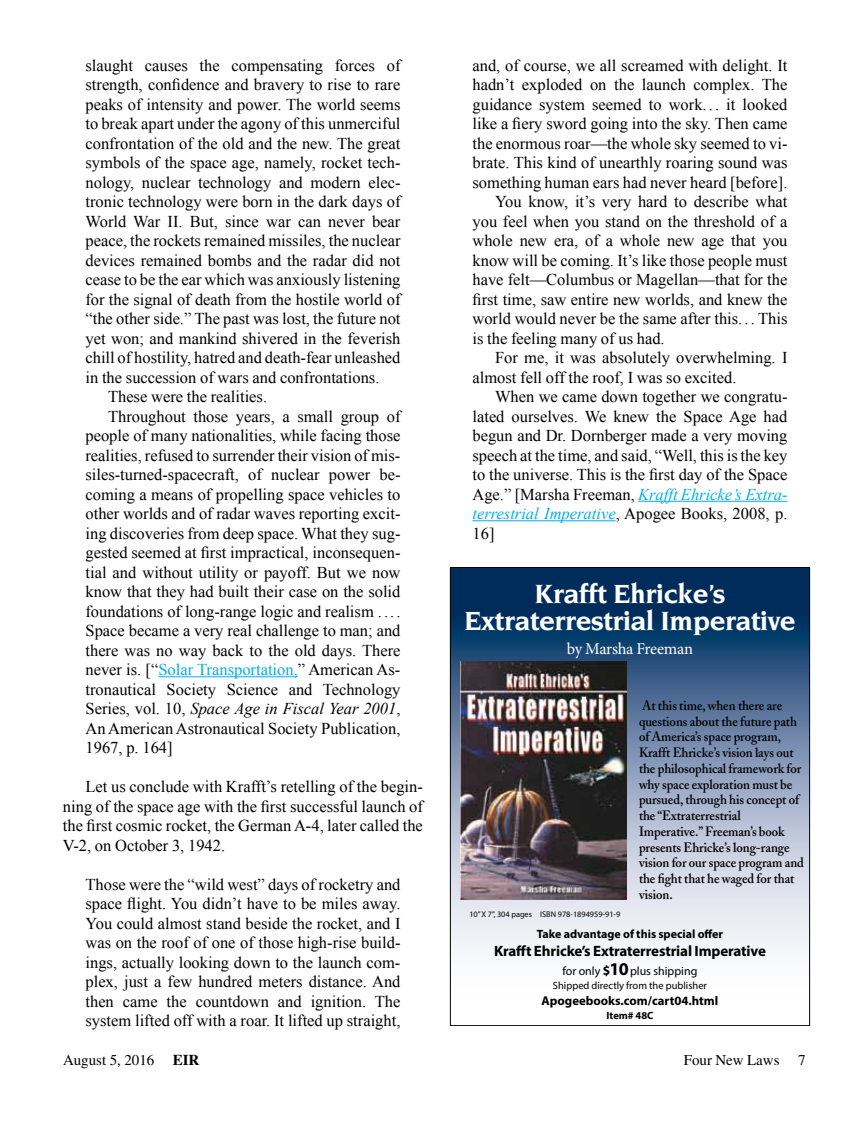
<style>
.page{position:relative;width:864px;height:1134px;background:#fff}
.page>*{position:absolute;margin:0;border:0;box-sizing:border-box;transform-origin:0 0}
.t1{font:700 28.5px/27px "Novarese";letter-spacing:-.015em;color:#fff;text-align:center}
.t2{font:16.5px/19.5px "Times New Roman";color:#000;text-align:justify}
.t3{font:italic 16.5px "Times New Roman";color:#00aeef}
.t4{font:italic 16.5px "Times New Roman";color:#000}
.t5{font:16.5px "Minion Pro";letter-spacing:-.02em;color:#fff}
.t6{font:700 15px "Myriad Pro";letter-spacing:-.01em;color:#000}
.t7{font:15px "Times";color:#000}
.t8{font:600 13.5px/15.8px "Adobe Caslon";letter-spacing:-.005em;color:#000;scale:.94 1}
.t9{font:700 12.75px "Myriad Pro";color:#000}
.t10{font:700 12px "Myriad Pro";color:#000}
.t11{font:12px "Myriad Pro";color:#000}
.t12{font:10.5px "Myriad Pro";color:#000}
.t13{font:700 10.5px "Myriad Pro";color:#000}
.t14{font:8.25px "Myriad Pro";color:#000}
.s1{color:#00aeef}
.s2{font-style:normal}
.s3{font-style:normal;color:#000}
.s4{font-weight:700;font-size:13.5px}
.s5{font-weight:700;font-size:18px}
.s6{font-weight:700}
</style>
<div class="page">
<hr style="left:158px;top:676px;width:140px;height:1px;background:#00aeef">
<hr style="left:638px;top:501px;width:149px;height:1px;background:#00aeef">
<hr style="left:472px;top:520px;width:144px;height:1px;background:#00aeef">
<svg style="left:452px;top:569px;width:356px;height:380px;background:#718aa8"></svg>
<img style="left:461px;top:662px;width:166px;height:238px">
<p class="t2" style="left:86px;top:55px;width:317px">slaught causes the compensating forces of</p>
<p class="t2" style="left:86px;top:74px;width:316px">strength, confidence and bravery to rise to rare</p>
<p class="t2" style="left:86px;top:94px;width:317px">peaks of intensity and power. The world seems</p>
<p class="t2" style="left:86px;top:113px;width:317px">to break apart under the agony of this unmerciful</p>
<p class="t2" style="left:86px;top:133px;width:317px">confrontation of the old and the new. The great</p>
<p class="t2" style="left:86px;top:152px;width:317px">symbols of the space age, namely, rocket tech-</p>
<p class="t2" style="left:86px;top:172px;width:317px">nology, nuclear technology and modern elec-</p>
<p class="t2" style="left:86px;top:191px;width:317px">tronic technology were born in the dark days of</p>
<p class="t2" style="left:86px;top:211px;width:316px">World War II. But, since war can never bear</p>
<p class="t2" style="left:86px;top:231px;width:317px">peace, the rockets remained missiles, the nuclear</p>
<p class="t2" style="left:86px;top:250px;width:317px">devices remained bombs and the radar did not</p>
<p class="t2" style="left:86px;top:270px;width:317px">cease to be the ear which was anxiously listening</p>
<p class="t2" style="left:86px;top:289px;width:317px">for the signal of death from the hostile world of</p>
<p class="t2" style="left:86px;top:309px;width:317px">“the other side.” The past was lost, the future not</p>
<p class="t2" style="left:86px;top:328px;width:317px">yet won; and mankind shivered in the feverish</p>
<p class="t2" style="left:86px;top:348px;width:317px">chill of hostility, hatred and death-fear unleashed</p>
<p class="t2" style="left:86px;top:367px;width:296px">in the succession of wars and confrontations.</p>
<p class="t2" style="left:108px;top:387px;width:161px">These were the realities.</p>
<p class="t2" style="left:108px;top:406px;width:294px">Throughout those years, a small group of</p>
<p class="t2" style="left:86px;top:426px;width:317px">people of many nationalities, while facing those</p>
<p class="t2" style="left:86px;top:445px;width:316px">realities, refused to surrender their vision of mis-</p>
<p class="t2" style="left:86px;top:465px;width:317px">siles-turned-spacecraft, of nuclear power be-</p>
<p class="t2" style="left:86px;top:484px;width:316px">coming a means of propelling space vehicles to</p>
<p class="t2" style="left:86px;top:504px;width:317px">other worlds and of radar waves reporting excit-</p>
<p class="t2" style="left:86px;top:523px;width:317px">ing discoveries from deep space. What they sug-</p>
<p class="t2" style="left:86px;top:543px;width:317px">gested seemed at first impractical, inconsequen-</p>
<p class="t2" style="left:86px;top:562px;width:317px">tial and without utility or payoff. But we now</p>
<p class="t2" style="left:86px;top:582px;width:316px">know that they had built their case on the solid</p>
<p class="t2" style="left:86px;top:601px;width:317px">foundations of long-range logic and realism . . . .</p>
<p class="t2" style="left:86px;top:621px;width:317px">Space became a very real challenge to man; and</p>
<p class="t2" style="left:86px;top:640px;width:317px">there was no way back to the old days. There</p>
<p class="t2" style="left:86px;top:660px;width:316px">never is. [“<span class="s1">Solar Transportation,</span>” American As-</p>
<p class="t2" style="left:86px;top:679px;width:317px">tronautical Society Science and Technology</p>
<p class="t4" style="left:86px;top:697px;width:317px"><span class="s2">Series, vol. 10,</span> Space Age in Fiscal Year 2001<span class="s2">,</span></p>
<p class="t2" style="left:86px;top:718px;width:317px">An American Astronautical Society Publication,</p>
<p class="t2" style="left:86px;top:738px;width:89px">1967, p. 164]</p>
<p class="t2" style="left:63px;top:777px;width:361px;text-indent:23px">Let us conclude with Krafft’s retelling of the begin&shy;ning of the space age with the first successful launch of the first cosmic rocket, the German A-4, later called the V-2, on October 3, 1942.</p>
<p class="t2" style="left:86px;top:874px;width:317px">Those were the “wild west” days of rocketry and space flight. You didn’t have to be miles away.<br>You could almost stand beside the rocket, and I was on the roof of one of those high-rise build&shy;ings, actually looking down to the launch com&shy;plex, just a few hundred meters distance. And then came the countdown and ignition. The system lifted off with a roar. It lifted up straight,</p>
<p class="t2" style="left:472px;top:55px;width:316px">and, of course, we all screamed with delight. It</p>
<p class="t2" style="left:472px;top:74px;width:317px">hadn’t exploded on the launch complex. The</p>
<p class="t2" style="left:472px;top:94px;width:317px">guidance system seemed to work. . . it looked</p>
<p class="t2" style="left:472px;top:113px;width:317px">like a fiery sword going into the sky. Then came</p>
<p class="t2" style="left:472px;top:133px;width:317px">the enormous roar—the whole sky seemed to vi-</p>
<p class="t2" style="left:472px;top:152px;width:317px">brate. This kind of unearthly roaring sound was</p>
<p class="t2" style="left:472px;top:172px;width:317px">something human ears had never heard [before].</p>
<p class="t2" style="left:495px;top:191px;width:294px">You know, it’s very hard to describe what</p>
<p class="t2" style="left:472px;top:211px;width:317px">you feel when you stand on the threshold of a</p>
<p class="t2" style="left:472px;top:231px;width:317px">whole new era, of a whole new age that you</p>
<p class="t2" style="left:472px;top:250px;width:316px">know will be coming. It’s like those people must</p>
<p class="t2" style="left:472px;top:270px;width:316px">have felt—Columbus or Magellan—that for the</p>
<p class="t2" style="left:472px;top:289px;width:317px">first time, saw entire new worlds, and knew the</p>
<p class="t2" style="left:472px;top:309px;width:317px">world would never be the same after this. . . This</p>
<p class="t2" style="left:472px;top:328px;width:194px">is the feeling many of us had.</p>
<p class="t2" style="left:495px;top:348px;width:294px">For me, it was absolutely overwhelming. I</p>
<p class="t2" style="left:472px;top:367px;width:265px">almost fell off the roof, I was so excited.</p>
<p class="t2" style="left:495px;top:387px;width:294px">When we came down together we congratu-</p>
<p class="t2" style="left:472px;top:406px;width:316px">lated ourselves. We knew the Space Age had</p>
<p class="t2" style="left:472px;top:426px;width:316px">begun and Dr. Dornberger made a very moving</p>
<p class="t2" style="left:472px;top:445px;width:317px">speech at the time, and said, “Well, this is the key</p>
<p class="t2" style="left:472px;top:465px;width:316px">to the universe. This is the first day of the Space</p>
<p class="t3" style="left:472px;top:483px;width:317px"><span class="s3">Age.” [Marsha Freeman,</span> Krafft Ehricke’s Extra-</p>
<p class="t3" style="left:472px;top:502px;width:317px">terrestrial Imperative<span class="s3">, Apogee Books, 2008, p.</span></p>
<p class="t2" style="left:472px;top:523px;width:23px">16]</p>
<h1 class="t1" style="left:464px;top:580px;width:333px">Krafft Ehricke’s<br>Extraterrestrial Imperative</h1>
<p class="t5" style="left:567px;top:638px;width:128px">by Marsha Freeman</p>
<p class="t14" style="left:469px;top:909px;width:153px">10” X 7”, 304 pages ISBN 978-1894959-91-9</p>
<p class="t8" style="left:639px;top:697px;width:177px">At this time, when there are questions about the future path of America’s space program,<br>Krafft Ehricke’s vision lays out the philosophical framework for why space exploration must be pursued, through his concept of the “Extraterrestrial<br>Imperative.” Freeman’s book presents Ehricke’s long-range vision for our space program and the fight that he waged for that vision.</p>
<p class="t10" style="left:537px;top:926px;width:188px">Take advantage of this special offer</p>
<p class="t6" style="left:494px;top:941px;width:273px">Krafft Ehricke’s Extraterrestrial Imperative</p>
<p class="t11" style="left:563px;top:964px;width:136px">for only <span class="s4">$</span><span class="s5">10</span> plus shipping</p>
<p class="t12" style="left:553px;top:979px;width:156px">Shipped directly from the publisher</p>
<p class="t9" style="left:542px;top:993px;width:178px">Apogeebooks.com/cart04.html</p>
<p class="t13" style="left:606px;top:1008px;width:49px">Item# 48C</p>
<p class="t7" style="left:63px;top:1052px;width:138px">August 5, 2016 <span class="s6">EIR</span></p>
<p class="t7" style="left:684px;top:1052px;width:123px">Four New Laws 7</p>
</div>
